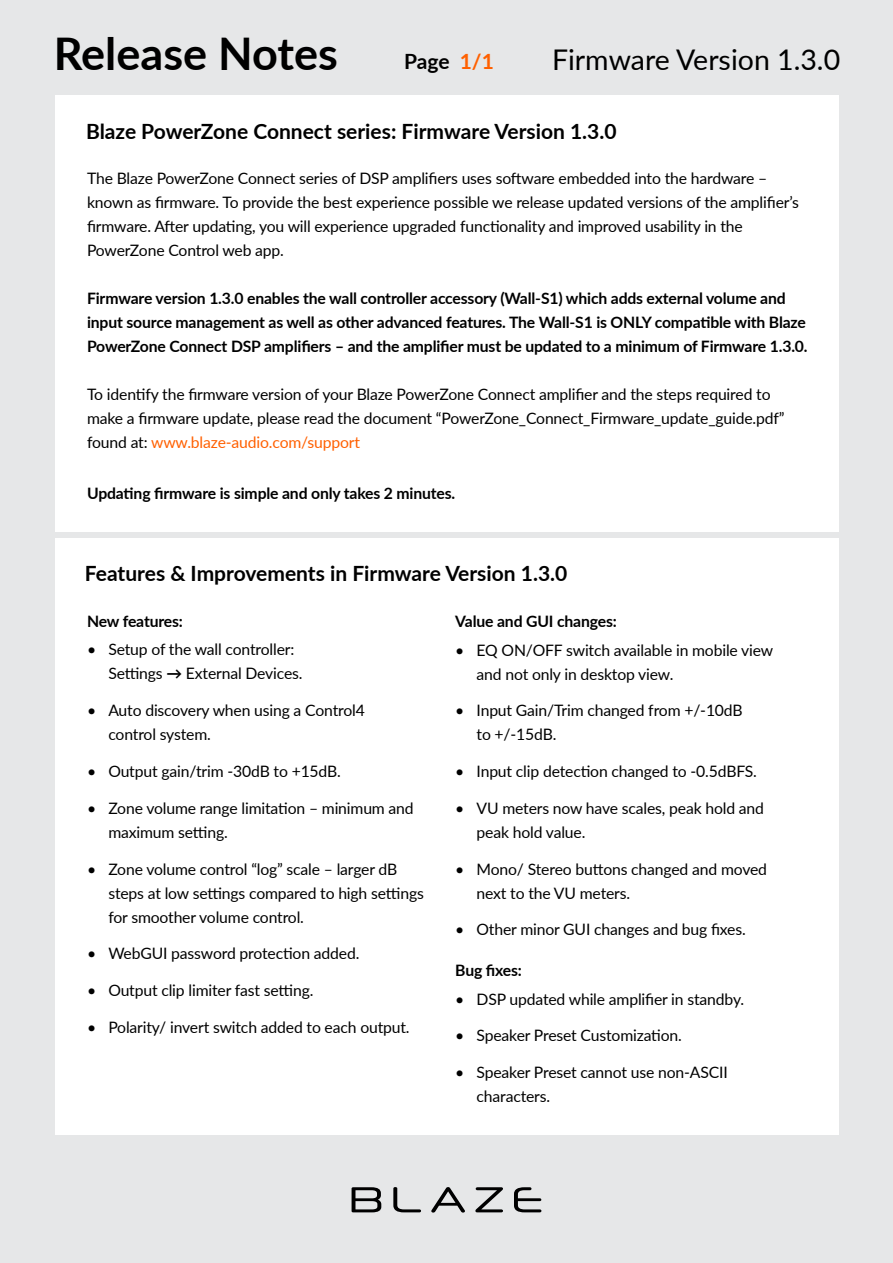
<style>
.page{position:relative;width:893px;height:1263px;background:#e6e7e8}
.page>*{position:absolute;margin:0;border:0;box-sizing:border-box;transform-origin:0 0}
.t1{font:700 45px "Lato";color:#000}
.t2{font:28.5px "Lato";color:#000}
.t3{font:700 21px "Lato";color:#000}
.t4{font:15.75px/24px "Lato";letter-spacing:-.01em;color:#000}
.t5{font:700 15.75px/24px "Lato";letter-spacing:-.01em;color:#000}
.s1{color:#ff6000}
.s2{font-weight:700}
</style>
<div class="page">
<div style="left:55px;top:95px;width:783px;height:436px;background:#fff"></div>
<div style="left:55px;top:538px;width:783px;height:596px;background:#fff"></div>
<svg style="left:352px;top:1187px;width:29px;height:25px"></svg>
<svg style="left:393px;top:1187px;width:28px;height:25px"></svg>
<svg style="left:431px;top:1187px;width:34px;height:25px"></svg>
<svg style="left:475px;top:1187px;width:28px;height:25px"></svg>
<svg style="left:514px;top:1187px;width:27px;height:25px"></svg>
<h1 class="t1" style="left:54px;top:20px;width:285px">Release Notes</h1>
<h3 class="t3" style="left:404px;top:46px;width:91px">Page <span class="s1">1/1</span></h3>
<h2 class="t2" style="left:552px;top:40px;width:290px">Firmware Version 1.3.0</h2>
<h3 class="t3" style="left:86px;top:116px;width:532px">Blaze PowerZone Connect series: Firmware Version 1.3.0</h3>
<p class="t4" style="left:87px;top:165px;width:713px">The Blaze PowerZone Connect series of DSP amplifiers uses software embedded into the hardware – known as firmware. To provide the best experience possible we release updated versions of the amplifier’s firmware. After updating, you will experience upgraded functionality and improved usability in the PowerZone Control web app.</p>
<p class="t5" style="left:87px;top:285px;width:722px">Firmware version 1.3.0 enables the wall controller accessory (Wall-S1) which adds external volume and input source management as well as other advanced features. The Wall-S1 is ONLY compatible with Blaze<br>PowerZone Connect DSP amplifiers – and the amplifier must be updated to a minimum of Firmware 1.3.0.</p>
<p class="t4" style="left:87px;top:381px;width:699px">To identify the firmware version of your Blaze PowerZone Connect amplifier and the steps required to make a firmware update, please read the document “PowerZone_Connect_Firmware_update_guide.pdf” found at: <span class="s1">www.blaze-audio.com/support</span></p>
<p class="t5" style="left:87px;top:480px;width:370px">Updating firmware is simple and only takes 2 minutes.</p>
<h3 class="t3" style="left:85px;top:558px;width:484px">Features &amp; Improvements in Firmware Version 1.3.0</h3>
<p class="t5" style="left:87px;top:609px;width:97px">New features:</p>
<p class="t4" style="left:108px;top:637px;width:196px;text-indent:-21px">• Setup of the wall controller:<br>Settings <span class="s2">→</span> External Devices.</p>
<p class="t4" style="left:108px;top:698px;width:258px;text-indent:-21px">• Auto discovery when using a Control4 control system.</p>
<p class="t4" style="left:87px;top:759px;width:255px">• Output gain/trim -30dB to +15dB.</p>
<p class="t4" style="left:108px;top:795px;width:307px;text-indent:-21px">• Zone volume range limitation – minimum and maximum setting.</p>
<p class="t4" style="left:108px;top:856px;width:317px;text-indent:-21px">• Zone volume control “log” scale – larger dB steps at low settings compared to high settings for smoother volume control.</p>
<p class="t4" style="left:87px;top:941px;width:274px">• WebGUI password protection added.</p>
<p class="t4" style="left:87px;top:978px;width:228px">• Output clip limiter fast setting.</p>
<p class="t4" style="left:87px;top:1014px;width:324px">• Polarity/ invert switch added to each output.</p>
<p class="t5" style="left:455px;top:609px;width:163px">Value and GUI changes:</p>
<p class="t4" style="left:477px;top:637px;width:298px;text-indent:-21px">• EQ ON/OFF switch available in mobile view and not only in desktop view.</p>
<p class="t4" style="left:477px;top:698px;width:268px;text-indent:-21px">• Input Gain/Trim changed from +/-10dB to +/-15dB.</p>
<p class="t4" style="left:455px;top:759px;width:303px">• Input clip detection changed to -0.5dBFS.</p>
<p class="t4" style="left:477px;top:795px;width:289px;text-indent:-21px">• VU meters now have scales, peak hold and peak hold value.</p>
<p class="t4" style="left:477px;top:856px;width:292px;text-indent:-21px">• Mono/ Stereo buttons changed and moved next to the VU meters.</p>
<p class="t4" style="left:455px;top:917px;width:292px">• Other minor GUI changes and bug fixes.</p>
<p class="t5" style="left:455px;top:958px;width:68px">Bug fixes:</p>
<p class="t4" style="left:455px;top:986px;width:290px">• DSP updated while amplifier in standby.</p>
<p class="t4" style="left:455px;top:1023px;width:228px">• Speaker Preset Customization.</p>
<p class="t4" style="left:477px;top:1060px;width:253px;text-indent:-21px">• Speaker Preset cannot use non-ASCII characters.</p>
</div>
